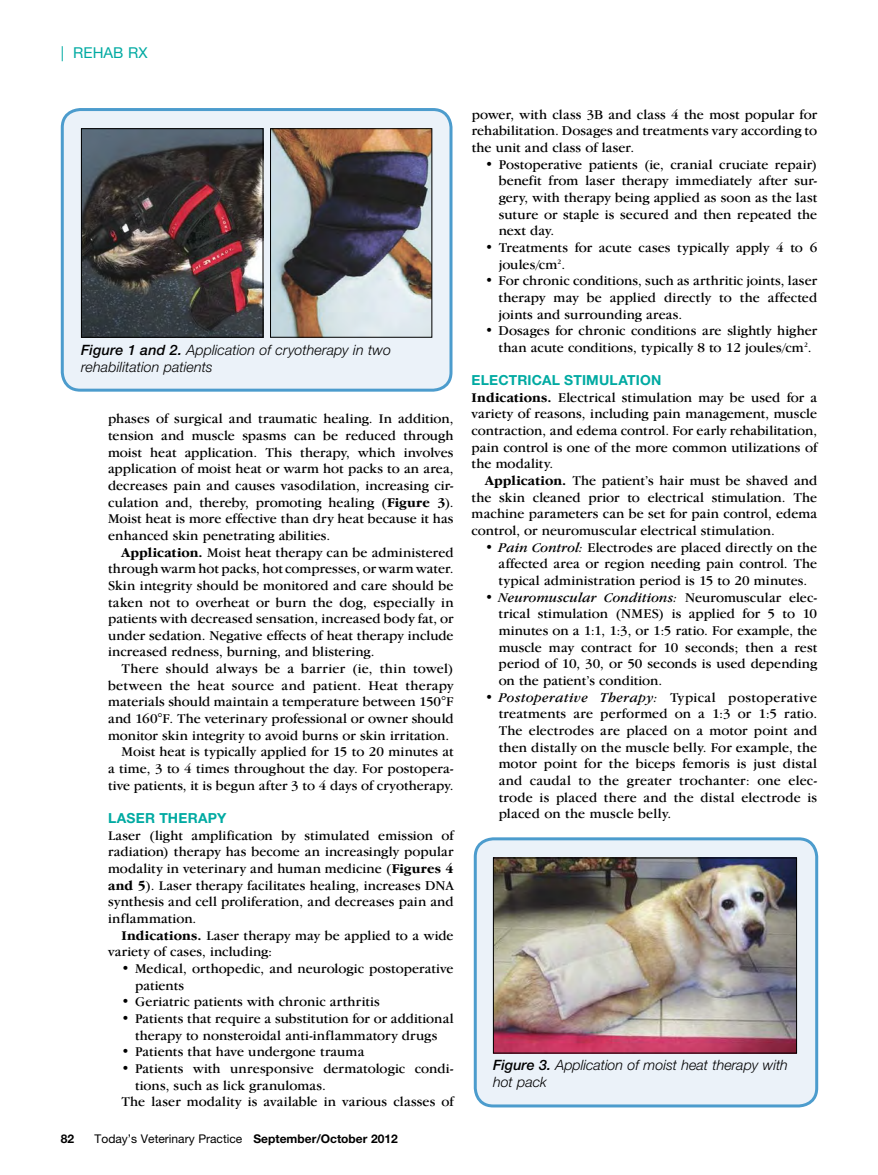
<style>
.page{position:relative;width:878px;height:1175px;background:#fff}
.page>*{position:absolute;margin:0;border:0;box-sizing:border-box;transform-origin:0 0}
.t1{font:15px "Helvetica Neue LT Std";color:#00aaa2}
.t2{font:italic 300 14.25px/17.1px "Helvetica Neue LT Std";color:#000}
.t3{font:13.8px/16.6px "Garamond IT Cby BT";letter-spacing:.005em;color:#000;text-align:justify}
.t4{font:700 13.8px "Helvetica Neue LT Std";letter-spacing:.015em;color:#00aaa2}
.t5{font:12px "Helvetica Neue LT Std";color:#000}
.t6{font:700 12px "Helvetica Neue LT Std";color:#000}
.s1{font-weight:500}
.s2{font-weight:700}
.s3{font-style:italic}
</style>
<div class="page">
<div style="left:62px;top:110px;width:389px;height:280px;background:#ebf2f9;border-radius:18px"></div>
<div style="left:61px;top:108px;width:391px;height:284px;border:3px solid #4c9ccd;border-radius:18px"></div>
<img style="left:83px;top:130px;width:178px;height:206px">
<div style="left:81px;top:128px;width:182px;height:210px;border:1px solid #000"></div>
<img style="left:272px;top:130px;width:158px;height:206px">
<div style="left:270px;top:128px;width:162px;height:210px;border:1px solid #000"></div>
<div style="left:475px;top:838px;width:341px;height:268px;background:#ebf2f9;border-radius:18px"></div>
<div style="left:474px;top:837px;width:344px;height:270px;border:3px solid #4c9ccd;border-radius:18px"></div>
<img style="left:495px;top:859px;width:299px;height:192px">
<div style="left:493px;top:857px;width:303px;height:196px;border:1px solid #000"></div>
<p class="t1" style="left:61px;top:44px;width:88px">| Rehab RX</p>
<p class="t2" style="left:81px;top:341px;width:311px"><span class="s1">Figure 1 and 2.</span> Application of cryotherapy in two rehabilitation patients</p>
<p class="t3" style="left:108px;top:411px;width:347px">phases of surgical and traumatic healing. In addition,</p>
<p class="t3" style="left:108px;top:428px;width:347px">tension and muscle spasms can be reduced through</p>
<p class="t3" style="left:108px;top:445px;width:347px">moist heat application. This therapy, which involves</p>
<p class="t3" style="left:108px;top:461px;width:347px">application of moist heat or warm hot packs to an area,</p>
<p class="t3" style="left:108px;top:478px;width:347px">decreases pain and causes vasodilation, increasing cir-</p>
<p class="t3" style="left:108px;top:495px;width:347px">culation and, thereby, promoting healing (<span class="s2">Figure 3</span>).</p>
<p class="t3" style="left:108px;top:511px;width:347px">Moist heat is more effective than dry heat because it has</p>
<p class="t3" style="left:108px;top:528px;width:224px">enhanced skin penetrating abilities.</p>
<p class="t3" style="left:122px;top:545px;width:333px"><span class="s2">Application.</span> Moist heat therapy can be administered</p>
<p class="t3" style="left:108px;top:561px;width:347px">through warm hot packs, hot compresses, or warm water.</p>
<p class="t3" style="left:108px;top:578px;width:347px">Skin integrity should be monitored and care should be</p>
<p class="t3" style="left:108px;top:595px;width:347px">taken not to overheat or burn the dog, especially in</p>
<p class="t3" style="left:108px;top:611px;width:347px">patients with decreased sensation, increased body fat, or</p>
<p class="t3" style="left:108px;top:628px;width:347px">under sedation. Negative effects of heat therapy include</p>
<p class="t3" style="left:108px;top:645px;width:268px">increased redness, burning, and blistering.</p>
<p class="t3" style="left:122px;top:661px;width:333px">There should always be a barrier (ie, thin towel)</p>
<p class="t3" style="left:108px;top:678px;width:347px">between the heat source and patient. Heat therapy</p>
<p class="t3" style="left:108px;top:694px;width:347px">materials should maintain a temperature between 150°F</p>
<p class="t3" style="left:108px;top:711px;width:347px">and 160°F. The veterinary professional or owner should</p>
<p class="t3" style="left:108px;top:728px;width:342px">monitor skin integrity to avoid burns or skin irritation.</p>
<p class="t3" style="left:122px;top:744px;width:333px">Moist heat is typically applied for 15 to 20 minutes at</p>
<p class="t3" style="left:108px;top:761px;width:347px">a time, 3 to 4 times throughout the day. For postopera-</p>
<p class="t3" style="left:108px;top:778px;width:347px">tive patients, it is begun after 3 to 4 days of cryotherapy.</p>
<p class="t4" style="left:108px;top:810px;width:120px">LASER THERAPY</p>
<p class="t3" style="left:108px;top:828px;width:347px">Laser (light amplification by stimulated emission of</p>
<p class="t3" style="left:108px;top:844px;width:347px">radiation) therapy has become an increasingly popular</p>
<p class="t3" style="left:108px;top:861px;width:347px">modality in veterinary and human medicine (<span class="s2">Figures 4</span></p>
<p class="t3" style="left:108px;top:878px;width:347px"><span class="s2">and 5</span>). Laser therapy facilitates healing, increases DNA</p>
<p class="t3" style="left:108px;top:894px;width:347px">synthesis and cell proliferation, and decreases pain and</p>
<p class="t3" style="left:108px;top:911px;width:90px">inflammation.</p>
<p class="t3" style="left:122px;top:928px;width:333px"><span class="s2">Indications.</span> Laser therapy may be applied to a wide</p>
<p class="t3" style="left:108px;top:944px;width:166px">variety of cases, including:</p>
<p class="t3" style="left:135px;top:961px;width:320px;text-indent:-14px">• Medical, orthopedic, and neurologic postoperative patients</p>
<p class="t3" style="left:122px;top:994px;width:260px">• Geriatric patients with chronic arthritis</p>
<p class="t3" style="left:122px;top:1011px;width:333px;text-align:center">• Patients that require a substitution for or additional therapy to nonsteroidal anti-inflammatory drugs</p>
<p class="t3" style="left:122px;top:1044px;width:244px">• Patients that have undergone trauma</p>
<p class="t3" style="left:122px;top:1061px;width:333px">• Patients with unresponsive dermatologic condi-</p>
<p class="t3" style="left:135px;top:1078px;width:192px">tions, such as lick granulomas.</p>
<p class="t3" style="left:122px;top:1094px;width:333px">The laser modality is available in various classes of</p>
<p class="t6" style="left:61px;top:1131px;width:15px">82</p>
<p class="t5" style="left:94px;top:1131px;width:305px">Today’s Veterinary Practice <span class="s2">September/October 2012</span></p>
<p class="t3" style="left:471px;top:107px;width:347px">power, with class 3B and class 4 the most popular for rehabilitation. Dosages and treatments vary according to the unit and class of laser.</p>
<p class="t3" style="left:498px;top:157px;width:320px;text-indent:-14px">• Postoperative patients (ie, cranial cruciate repair) benefit from laser therapy immediately after sur&shy;gery, with therapy being applied as soon as the last suture or staple is secured and then repeated the next day.</p>
<p class="t3" style="left:498px;top:240px;width:320px;text-indent:-14px">• Treatments for acute cases typically apply 4 to 6 joules/cm<sup>2</sup>.</p>
<p class="t3" style="left:498px;top:273px;width:320px;text-indent:-13px">• For chronic conditions, such as arthritic joints, laser therapy may be applied directly to the affected joints and surrounding areas.</p>
<p class="t3" style="left:485px;top:323px;width:333px;text-align:center">• Dosages for chronic conditions are slightly higher than acute conditions, typically 8 to 12 joules/cm<sup>2</sup>.</p>
<p class="t4" style="left:471px;top:372px;width:191px">ELECTRICAL STIMULATION</p>
<p class="t3" style="left:471px;top:390px;width:347px"><span class="s2">Indications.</span> Electrical stimulation may be used for a</p>
<p class="t3" style="left:471px;top:407px;width:347px">variety of reasons, including pain management, muscle</p>
<p class="t3" style="left:471px;top:423px;width:347px">contraction, and edema control. For early rehabilitation,</p>
<p class="t3" style="left:471px;top:440px;width:347px">pain control is one of the more common utilizations of</p>
<p class="t3" style="left:471px;top:457px;width:83px">the modality.</p>
<p class="t3" style="left:485px;top:473px;width:333px"><span class="s2">Application.</span> The patient’s hair must be shaved and</p>
<p class="t3" style="left:471px;top:490px;width:347px">the skin cleaned prior to electrical stimulation. The</p>
<p class="t3" style="left:471px;top:507px;width:347px">machine parameters can be set for pain control, edema</p>
<p class="t3" style="left:471px;top:523px;width:305px">control, or neuromuscular electrical stimulation.</p>
<p class="t3" style="left:498px;top:540px;width:320px;text-indent:-14px">• <span class="s3">Pain Control:</span> Electrodes are placed directly on the affected area or region needing pain control. The typical administration period is 15 to 20 minutes.</p>
<p class="t3" style="left:498px;top:590px;width:320px;text-indent:-14px">• <span class="s3">Neuromuscular Conditions:</span> Neuromuscular elec&shy;trical stimulation (NMES) is applied for 5 to 10 minutes on a 1:1, 1:3, or 1:5 ratio. For example, the muscle may contract for 10 seconds; then a rest period of 10, 30, or 50 seconds is used depending on the patient’s condition.</p>
<p class="t3" style="left:498px;top:690px;width:320px;text-indent:-14px">• <span class="s3">Postoperative Therapy:</span> Typical postoperative treatments are performed on a 1:3 or 1:5 ratio.<br>The electrodes are placed on a motor point and then distally on the muscle belly. For example, the motor point for the biceps femoris is just distal and caudal to the greater trochanter: one elec&shy;trode is placed there and the distal electrode is placed on the muscle belly.</p>
<p class="t2" style="left:493px;top:1056px;width:296px"><span class="s1">Figure 3.</span> Application of moist heat therapy with hot pack</p>
</div>
